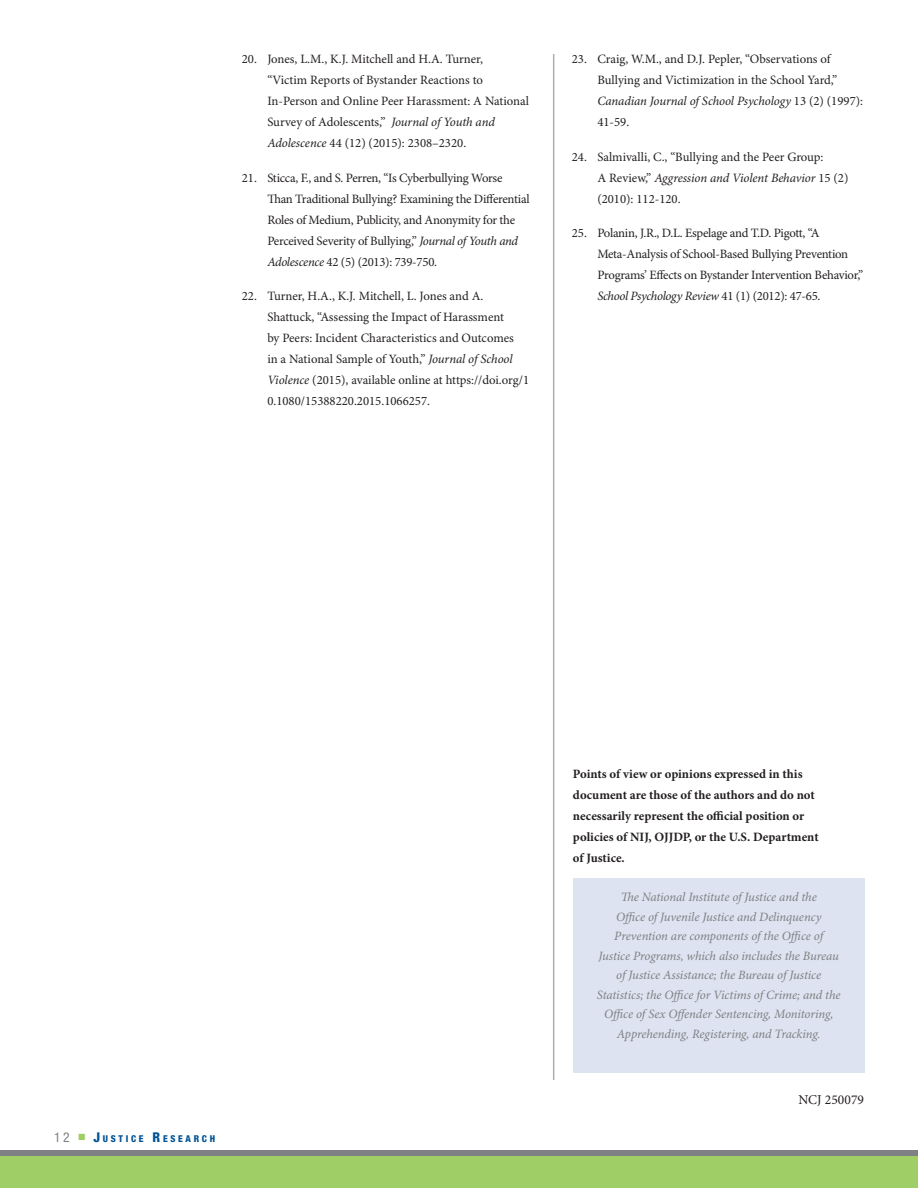
<style>
.page{position:relative;width:918px;height:1188px;background:#fff}
.page>*{position:absolute;margin:0;border:0;box-sizing:border-box;transform-origin:0 0}
.t1{font:13.5px "Minion Pro";letter-spacing:.005em;color:#231f20}
.bullets_lvl1__Endnot{font:12.75px/21px "Minion Pro";letter-spacing:-.01em;color:#231f20}
.NIJ_descriptor_box_l{font:italic 12.75px/19.5px "Minion Pro";letter-spacing:-.01em;color:#7e8083;text-align:center}
.body_text{font:700 12.75px/21px "Minion Pro";color:#231f20}
.t2{font:800 condensed 9.45px "Helvetica Neue LT Std";letter-spacing:.285em;color:#005294}
.s1{font-style:italic}
.s2{font-weight:400;font-size:13.5px;color:#7e8083}
.s3{font-size:13.5px}
</style>
<div class="page">
<div style="left:0;top:1155px;width:918px;height:33px;background:#9fce66"></div>
<div style="left:0;top:1150px;width:918px;height:6px;background:#7e8083"></div>
<hr style="left:553px;top:54px;width:1px;height:1026px;background:#aeafb3">
<div style="left:573px;top:878px;width:291px;height:195px;background:#dde3f0"></div>
<p class="bullets_lvl1__Endnot" style="left:267px;top:49px;width:263px;text-indent:-25px">20. Jones, L.M., K.J. Mitchell and H.A. Turner,<br>“Victim Reports of Bystander Reactions to In-Person and Online Peer Harassment: A National Survey of Adolescents,” <span class="s1">Journal of Youth and Adolescence</span> 44 (12) (2015): 2308–2320.</p>
<p class="bullets_lvl1__Endnot" style="left:267px;top:168px;width:264px;text-indent:-26px">21. Sticca, F., and S. Perren, “Is Cyberbullying Worse Than Traditional Bullying? Examining the Differential Roles of Medium, Publicity, and Anonymity for the Perceived Severity of Bullying,” <span class="s1">Journal of Youth and Adolescence</span> 42 (5) (2013): 739-750.</p>
<p class="bullets_lvl1__Endnot" style="left:267px;top:286px;width:263px;text-indent:-26px">22. Turner, H.A., K.J. Mitchell, L. Jones and A.<br>Shattuck, “Assessing the Impact of Harassment<br>by Peers: Incident Characteristics and Outcomes<br>in a National Sample of Youth,” <span class="s1">Journal of School Violence</span> (2015), available online at https://doi.org/1<br>0.1080/15388220.2015.1066257.</p>
<p class="bullets_lvl1__Endnot" style="left:597px;top:49px;width:267px;text-indent:-26px">23. Craig, W.M., and D.J. Pepler, “Observations of Bullying and Victimization in the School Yard,” <span class="s1">Canadian Journal of School Psychology</span> 13 (2) (1997):<br>41-59.</p>
<p class="bullets_lvl1__Endnot" style="left:597px;top:147px;width:253px;text-indent:-25px">24. Salmivalli, C., “Bullying and the Peer Group:<br>A Review,” <span class="s1">Aggression and Violent Behavior</span> 15 (2) (2010): 112-120.</p>
<p class="bullets_lvl1__Endnot" style="left:597px;top:223px;width:268px;text-indent:-26px">25. Polanin, J.R., D.L. Espelage and T.D. Pigott, “A Meta-Analysis of School-Based Bullying Prevention Programs’ Effects on Bystander Intervention Behavior,” <span class="s1">School Psychology Review</span> 41 (1) (2012): 47-65.</p>
<p class="t2" style="left:54px;top:1133px;width:163px"><span class="s2">12</span> <sup>■</sup> <span class="s3">J</span>USTICE <span class="s3">R</span>ESEARCH</p>
<p class="body_text" style="left:573px;top:764px;width:247px">Points of view or opinions expressed in this document are those of the authors and do not necessarily represent the official position or policies of NIJ, OJJDP, or the U.S. Department of Justice.</p>
<p class="NIJ_descriptor_box_l" style="left:597px;top:888px;width:245px">The National Institute of Justice and the<br>Office of Juvenile Justice and Delinquency Prevention are components of the Office of Justice Programs, which also includes the Bureau of Justice Assistance; the Bureau of Justice Statistics; the Office for Victims of Crime; and the Office of Sex Offender Sentencing, Monitoring, Apprehending, Registering, and Tracking.</p>
<p class="t1" style="left:798px;top:1091px;width:67px">NCJ 250079</p>
</div>
